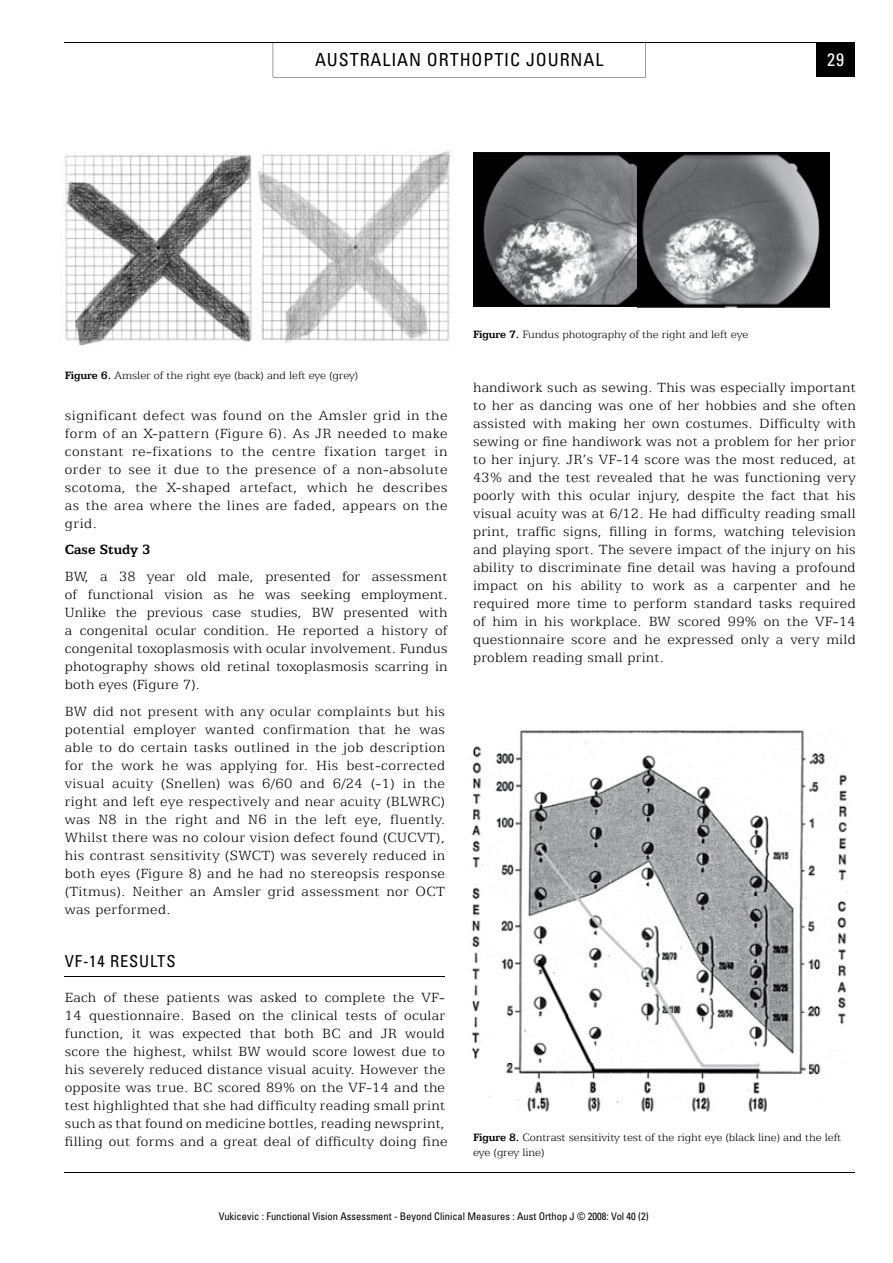
<style>
.page{position:relative;width:893px;height:1263px;background:#fff}
.page>*{position:absolute;margin:0;border:0;box-sizing:border-box;transform-origin:0 0}
.t1{font:condensed 18px "Univers LT Std";letter-spacing:.05em;color:#000}
.t2{font:condensed 18px "Univers LT Std";color:#fff}
.t3{font:condensed 16.5px "Univers LT Std";letter-spacing:.05em;color:#000}
.t4{font:300 15px/18px "Egyptian 505 BT";letter-spacing:.015em;color:#000;text-align:justify}
.t5{font:700 15px "Egyptian 505 BT";color:#000}
.t6{font:300 12px/14.4px "Egyptian 505 BT";letter-spacing:-.01em;color:#000}
.t7{font:condensed 10.5px "Univers LT Std";color:#000}
.s1{font-weight:700}
</style>
<div class="page">
<svg style="left:273px;top:44px;width:373px;height:33px"></svg>
<div style="left:817px;top:43px;width:38px;height:34px;background:#000"></div>
<hr style="left:64px;top:43px;width:791px;height:1px;background:#000">
<hr style="left:64px;top:1172px;width:791px;height:1px;background:#000">
<hr style="left:65px;top:976px;width:380px;height:1px;background:#000">
<img style="left:64px;top:154px;width:188px;height:192px">
<img style="left:473px;top:152px;width:164px;height:155px">
<img style="left:471px;top:730px;width:377px;height:382px">
<svg style="left:258px;top:151px;width:193px;height:192px"></svg>
<svg style="left:637px;top:152px;width:192px;height:155px;background:#69696b"></svg>
<p class="t1" style="left:315px;top:49px;width:290px">australian orthoptic journal</p>
<p class="t2" style="left:827px;top:49px;width:18px">29</p>
<p class="t6" style="left:65px;top:368px;width:295px"><span class="s1">Figure 6.</span> Amsler of the right eye (back) and left eye (grey)</p>
<p class="t4" style="left:65px;top:406px;width:384px">significant defect was found on the Amsler grid in the form of an X-pattern (Figure 6). As JR needed to make constant re-fixations to the centre fixation target in order to see it due to the presence of a non-absolute scotoma, the X-shaped artefact, which he describes as the area where the lines are faded, appears on the grid.</p>
<p class="t5" style="left:65px;top:541px;width:87px">Case Study 3</p>
<p class="t4" style="left:65px;top:567px;width:384px">BW, a 38 year old male, presented for assessment of functional vision as he was seeking employment.<br>Unlike the previous case studies, BW presented with a congenital ocular condition. He reported a history of congenital toxoplasmosis with ocular involvement. Fundus photography shows old retinal toxoplasmosis scarring in both eyes (Figure 7).</p>
<p class="t4" style="left:65px;top:702px;width:382px">BW did not present with any ocular complaints but his potential employer wanted confirmation that he was able to do certain tasks outlined in the job description for the work he was applying for. His best-corrected visual acuity (Snellen) was 6/60 and 6/24 (-1) in the right and left eye respectively and near acuity (BLWRC) was N8 in the right and N6 in the left eye, fluently.<br>Whilst there was no colour vision defect found (CUCVT), his contrast sensitivity (SWCT) was severely reduced in both eyes (Figure 8) and he had no stereopsis response (Titmus). Neither an Amsler grid assessment nor OCT was performed.</p>
<p class="t3" style="left:65px;top:951px;width:112px">VF-14 rEsults</p>
<p class="t4" style="left:65px;top:988px;width:384px;text-align:left">Each of these patients was asked to complete the VF-14 questionnaire. Based on the clinical tests of ocular function, it was expected that both BC and JR would score the highest, whilst BW would score lowest due to his severely reduced distance visual acuity. However the opposite was true. BC scored 89% on the VF-14 and the test highlighted that she had difficulty reading small print such as that found on medicine bottles, reading newsprint, filling out forms and a great deal of difficulty doing fine</p>
<p class="t6" style="left:473px;top:327px;width:277px"><span class="s1">Figure 7.</span> Fundus photography of the right and left eye</p>
<p class="t4" style="left:473px;top:378px;width:384px">handiwork such as sewing. This was especially important to her as dancing was one of her hobbies and she often assisted with making her own costumes. Difficulty with sewing or fine handiwork was not a problem for her prior to her injury. JR’s VF-14 score was the most reduced, at 43% and the test revealed that he was functioning very poorly with this ocular injury, despite the fact that his visual acuity was at 6/12. He had difficulty reading small print, traffic signs, filling in forms, watching television and playing sport. The severe impact of the injury on his ability to discriminate fine detail was having a profound impact on his ability to work as a carpenter and he required more time to perform standard tasks required of him in his workplace. BW scored 99% on the VF-14 questionnaire score and he expressed only a very mild problem reading small print.</p>
<p class="t6" style="left:473px;top:1130px;width:370px"><span class="s1">Figure 8.</span> Contrast sensitivity test of the right eye (black line) and the left eye (grey line)</p>
<p class="t7" style="left:219px;top:1209px;width:431px">Vukicevic : Functional Vision assessment - Beyond clinical Measures : aust orthop j © 2008: Vol 40 (2)</p>
<p class="t7" style="left:413px;top:1209px;width:94px">aust orthopt j © 2008</p>
</div>
